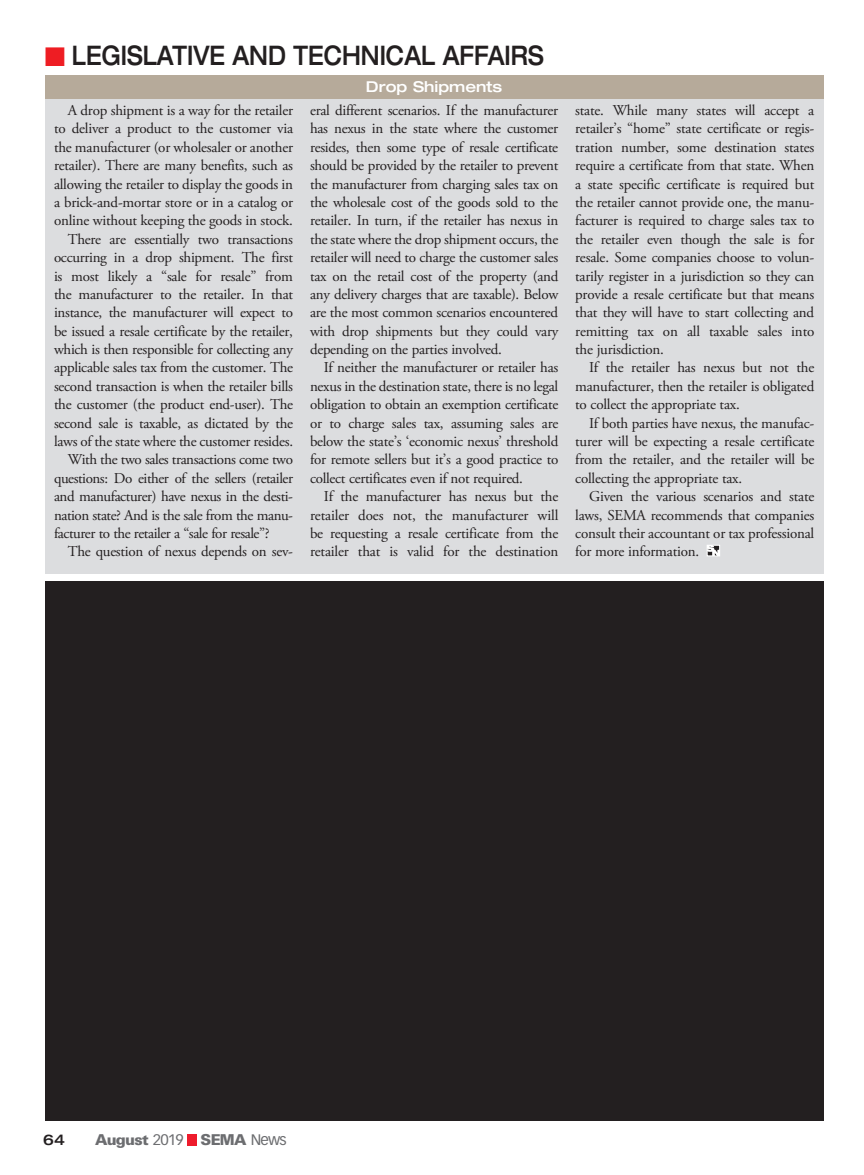
<style>
.page{position:relative;width:864px;height:1175px;background:#fff}
.page>*{position:absolute;margin:0;border:0;box-sizing:border-box;transform-origin:0 0}
.t1{font:500 expanded 27px "Helvetica Neue LT Std";color:#231f20;scale:.78 1}
.Body_Text{font:15px/18.3px "Adobe Garamond Pro";letter-spacing:-.015em;color:#231f20;text-align:justify}
.t2{font:900 15px "Univers LT Std";letter-spacing:-.05em;color:#6c6d70}
.Subhead_Red{font:500 expanded 15px "Helvetica Neue LT Std";color:#fff}
.t3{font:500 expanded 14.7px "Helvetica Neue LT Std";color:#231f20}
.s1{color:#ee1d23}
.s2{font-family:"Vectora LT Std";font-weight:400}
</style>
<div class="page">
<div style="left:187px;top:1134px;width:10px;height:11px;background:#ee1b2c"></div>
<div style="left:45px;top:99px;width:779px;height:474px;background:#dcdddf"></div>
<div style="left:45px;top:75px;width:779px;height:24px;background:#b6aa9a"></div>
<div style="left:45px;top:581px;width:779px;height:539px;background:#231f20"></div>
<svg style="left:709px;top:547px;width:9px;height:7px"></svg>
<div style="left:707px;top:545px;width:13px;height:11px;border:1px solid #fff"></div>
<p class="t1" style="left:45px;top:39px;width:641px"><span class="s1">■</span> LEGISLATIVE AND TECHNICAL AFFAIRS</p>
<p class="Subhead_Red" style="left:366px;top:77px;width:138px">Drop Shipments</p>
<p class="Body_Text" style="left:54px;top:102px;width:241px;text-indent:14px">A drop shipment is a way for the retailer to deliver a product to the customer via the manufacturer (or wholesaler or another retailer). There are many benefits, such as allowing the retailer to display the goods in a brick-and-mortar store or in a catalog or online without keeping the goods in stock.</p>
<p class="Body_Text" style="left:54px;top:230px;width:241px;text-indent:14px">There are essentially two transactions occurring in a drop shipment. The first is most likely a “sale for resale” from the manufacturer to the retailer. In that instance, the manufacturer will expect to be issued a resale certificate by the retailer, which is then responsible for collecting any applicable sales tax from the customer. The second transaction is when the retailer bills the customer (the product end-user). The second sale is taxable, as dictated by the laws of the state where the customer resides.</p>
<p class="Body_Text" style="left:54px;top:451px;width:241px;text-indent:14px">With the two sales transactions come two questions: Do either of the sellers (retailer and manufacturer) have nexus in the desti&shy;nation state? And is the sale from the manu&shy;facturer to the retailer a “sale for resale”?</p>
<p class="Body_Text" style="left:68px;top:543px;width:227px">The question of nexus depends on sev-</p>
<p class="Body_Text" style="left:310px;top:102px;width:250px">eral different scenarios. If the manufacturer has nexus in the state where the customer resides, then some type of resale certificate should be provided by the retailer to prevent the manufacturer from charging sales tax on the wholesale cost of the goods sold to the retailer. In turn, if the retailer has nexus in the state where the drop shipment occurs, the retailer will need to charge the customer sales tax on the retail cost of the property (and any delivery charges that are taxable). Below are the most common scenarios encountered with drop shipments but they could vary depending on the parties involved.</p>
<p class="Body_Text" style="left:310px;top:359px;width:250px;text-indent:14px">If neither the manufacturer or retailer has nexus in the destination state, there is no legal obligation to obtain an exemption certificate or to charge sales tax, assuming sales are below the state’s ‘economic nexus’ threshold for remote sellers but it’s a good practice to collect certificates even if not required.</p>
<p class="Body_Text" style="left:310px;top:488px;width:250px;text-indent:14px">If the manufacturer has nexus but the retailer does not, the manufacturer will be requesting a resale certificate from the retailer that is valid for the destination</p>
<p class="Body_Text" style="left:575px;top:102px;width:241px">state. While many states will accept a retailer’s “home” state certificate or regis&shy;tration number, some destination states require a certificate from that state. When a state specific certificate is required but the retailer cannot provide one, the manu&shy;facturer is required to charge sales tax to the retailer even though the sale is for resale. Some companies choose to volun&shy;tarily register in a jurisdiction so they can provide a resale certificate but that means that they will have to start collecting and remitting tax on all taxable sales into the jurisdiction.</p>
<p class="Body_Text" style="left:575px;top:359px;width:241px;text-indent:14px">If the retailer has nexus but not the manufacturer, then the retailer is obligated to collect the appropriate tax.</p>
<p class="Body_Text" style="left:575px;top:414px;width:241px;text-indent:14px">If both parties have nexus, the manufac&shy;turer will be expecting a resale certificate from the retailer, and the retailer will be collecting the appropriate tax.</p>
<p class="Body_Text" style="left:575px;top:488px;width:241px;text-indent:14px">Given the various scenarios and state laws, SEMA recommends that companies consult their accountant or tax professional for more information.</p>
<p class="t3" style="left:43px;top:1130px;width:23px">64</p>
<p class="t2" style="left:95px;top:1130px;width:193px">August <span class="s2">2019</span> SEMA <span class="s2">News</span></p>
</div>
